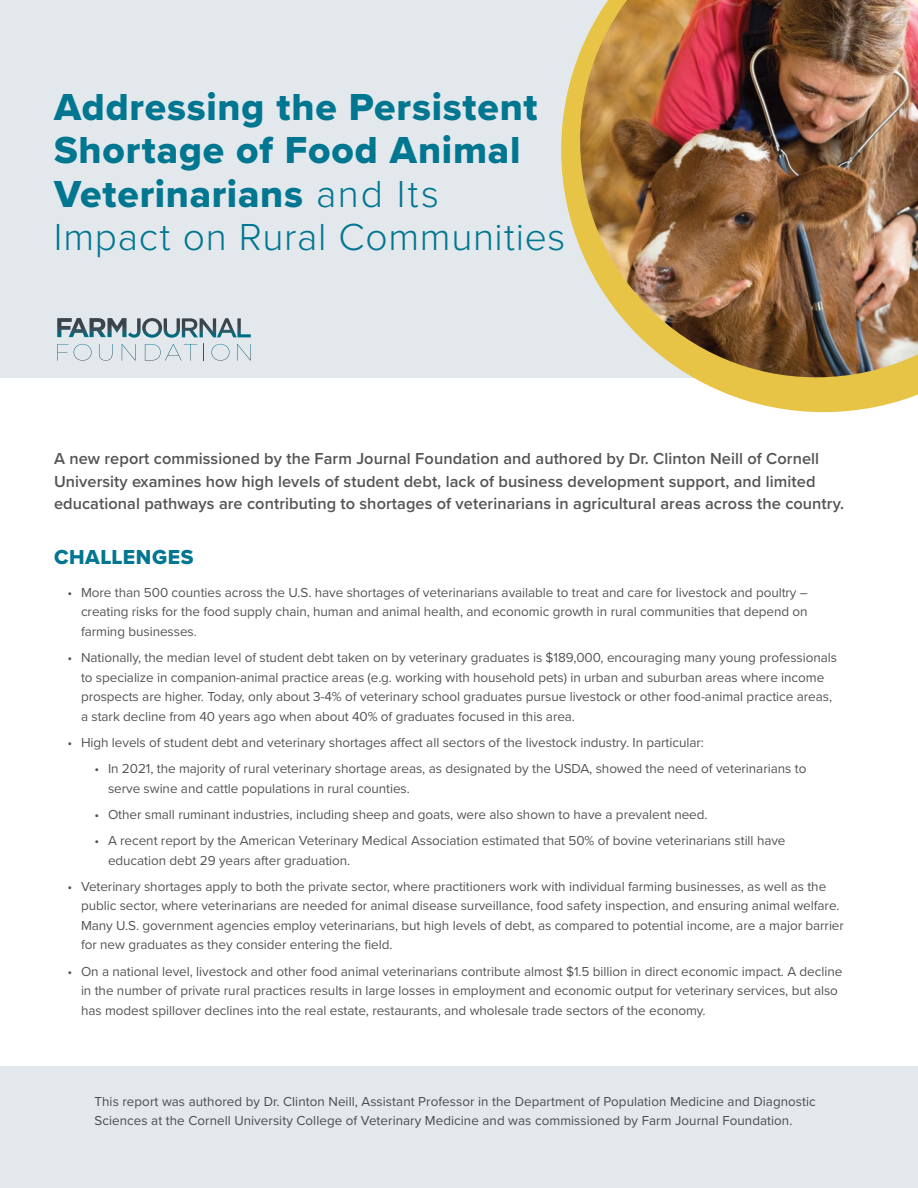
<style>
.page{position:relative;width:918px;height:1188px;background:#fff}
.page>*{position:absolute;margin:0;border:0;box-sizing:border-box;transform-origin:0 0}
.t1{font:39px/43.5px "Proxima Nova Extrabld";letter-spacing:.02em;color:#007690}
.t2{font:300 39px "Proxima Nova";letter-spacing:.015em;color:#007690}
.t3{font:21px "Proxima Nova Extrabld";letter-spacing:.025em;color:#007690}
.t4{font:600 16.5px/22.5px "Proxima Nova";letter-spacing:.005em;color:#545554}
.t5{font:13.5px/19.5px "Proxima Nova";letter-spacing:-.005em;color:#545554}
.s1{font-family:"Proxima Nova";font-weight:300}
</style>
<div class="page">
<div style="left:0;top:0;width:918px;height:377px;background:#e3e8ec"></div>
<div style="left:0;top:1066px;width:918px;height:122px;background:#e3e8ec"></div>
<svg style="left:57px;top:318px;width:194px;height:20px"></svg>
<svg style="left:57px;top:344px;width:35px;height:17px"></svg>
<svg style="left:99px;top:344px;width:13px;height:17px"></svg>
<svg style="left:122px;top:344px;width:13px;height:17px"></svg>
<svg style="left:145px;top:344px;width:52px;height:17px"></svg>
<svg style="left:203px;top:344px;width:1px;height:17px"></svg>
<svg style="left:211px;top:344px;width:18px;height:17px"></svg>
<svg style="left:237px;top:344px;width:14px;height:17px"></svg>
<svg style="left:561px;top:52px;width:357px;height:360px"></svg>
<img style="left:580px;top:0;width:338px;height:377px">
<h1 class="t1" style="left:54px;top:85px;width:485px">Addressing the Persistent<br>Shortage of Food Animal<br>Veterinarians <span class="s1">and Its</span></h1>
<h1 class="t2" style="left:54px;top:208px;width:513px">Impact on Rural Communities</h1>
<p class="t4" style="left:54px;top:447px;width:792px">A new report commissioned by the Farm Journal Foundation and authored by Dr. Clinton Neill of Cornell<br>University examines how high levels of student debt, lack of business development support, and limited educational pathways are contributing to shortages of veterinarians in agricultural areas across the country.</p>
<h2 class="t3" style="left:54px;top:541px;width:141px">CHALLENGES</h2>
<p class="t5" style="left:81px;top:582px;width:728px;text-align:justify;text-indent:-14px">• More than 500 counties across the U.S. have shortages of veterinarians available to treat and care for livestock and poultry – creating risks for the food supply chain, human and animal health, and economic growth in rural communities that depend on farming businesses.</p>
<p class="t5" style="left:81px;top:647px;width:758px;text-indent:-14px">• Nationally, the median level of student debt taken on by veterinary graduates is $189,000, encouraging many young professionals to specialize in companion-animal practice areas (e.g. working with household pets) in urban and suburban areas where income prospects are higher. Today, only about 3-4% of veterinary school graduates pursue livestock or other food-animal practice areas, a stark decline from 40 years ago when about 40% of graduates focused in this area.</p>
<p class="t5" style="left:68px;top:732px;width:638px">• High levels of student debt and veterinary shortages affect all sectors of the livestock industry. In particular:</p>
<p class="t5" style="left:108px;top:758px;width:700px;text-indent:-14px">• In 2021, the majority of rural veterinary shortage areas, as designated by the USDA, showed the need of veterinarians to serve swine and cattle populations in rural counties.</p>
<p class="t5" style="left:94px;top:804px;width:615px">• Other small ruminant industries, including sheep and goats, were also shown to have a prevalent need.</p>
<p class="t5" style="left:108px;top:830px;width:679px;text-indent:-14px">• A recent report by the American Veterinary Medical Association estimated that 50% of bovine veterinarians still have education debt 29 years after graduation.</p>
<p class="t5" style="left:81px;top:876px;width:764px;text-indent:-14px">• Veterinary shortages apply to both the private sector, where practitioners work with individual farming businesses, as well as the public sector, where veterinarians are needed for animal disease surveillance, food safety inspection, and ensuring animal welfare.<br>Many U.S. government agencies employ veterinarians, but high levels of debt, as compared to potential income, are a major barrier for new graduates as they consider entering the field.</p>
<p class="t5" style="left:81px;top:961px;width:763px;text-indent:-14px">• On a national level, livestock and other food animal veterinarians contribute almost $1.5 billion in direct economic impact. A decline in the number of private rural practices results in large losses in employment and economic output for veterinary services, but also has modest spillover declines into the real estate, restaurants, and wholesale trade sectors of the economy.</p>
<p class="t5" style="left:94px;top:1091px;width:723px">This report was authored by Dr. Clinton Neill, Assistant Professor in the Department of Population Medicine and Diagnostic<br>Sciences at the Cornell University College of Veterinary Medicine and was commissioned by Farm Journal Foundation.</p>
</div>
